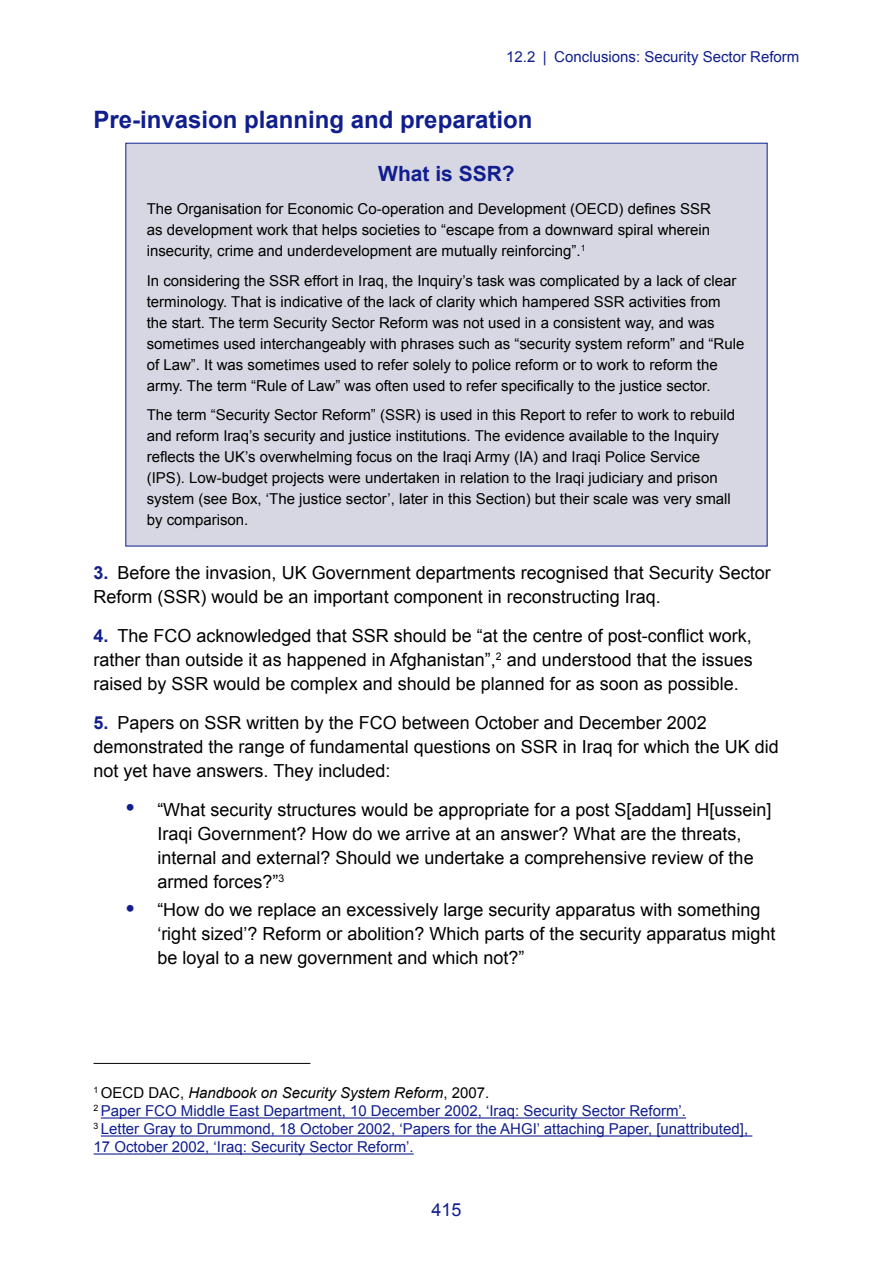
<style>
.page{position:relative;width:893px;height:1263px;background:#fff}
.page>*{position:absolute;margin:0;border:0;box-sizing:border-box;transform-origin:0 0}
.Heading_C{font:700 24px "Arial";color:#101e8e}
.Box_Heading{font:700 21px "Arial";color:#101e8e}
.t1{font:18px/24px "Arial";color:#000}
.t2{font:18px "Arial";color:#101e8e}
.Box_Text{font:15px/21px "Arial";color:#000}
.Footnote{font:15px/18px "Arial";color:#101e8e}
.Footnote-2{font:italic 15px "Arial";color:#000}
.s1{font-weight:700;color:#101e8e}
.s2{font-size:27px;color:#101e8e}
.s3{font-style:normal}
</style>
<div class="page">
<div style="left:125px;top:143px;width:642px;height:403px;background:#d7d7e3"></div>
<hr style="left:94px;top:1063px;width:216px;height:1px;background:#000">
<hr style="left:101px;top:1117px;width:585px;height:1px;background:#101e8e">
<hr style="left:101px;top:1135px;width:651px;height:1px;background:#101e8e">
<hr style="left:94px;top:1153px;width:320px;height:1px;background:#101e8e">
<p class="Footnote" style="left:506px;top:48px;width:295px">12.2 | Conclusions: Security Sector Reform</p>
<p class="Heading_C" style="left:94px;top:106px;width:440px">Pre‑invasion planning and preparation</p>
<p class="Box_Heading" style="left:378px;top:161px;width:138px">What is SSR?</p>
<p class="Box_Text" style="left:147px;top:199px;width:566px;text-align:justify">The Organisation for Economic Co‑operation and Development (OECD) defines SSR as development work that helps societies to “escape from a downward spiral wherein insecurity, crime and underdevelopment are mutually reinforcing”.<sup>1</sup></p>
<p class="Box_Text" style="left:147px;top:270px;width:599px">In considering the SSR effort in Iraq, the Inquiry’s task was complicated by a lack of clear terminology. That is indicative of the lack of clarity which hampered SSR activities from the start. The term Security Sector Reform was not used in a consistent way, and was sometimes used interchangeably with phrases such as “security system reform” and “Rule of Law”. It was sometimes used to refer solely to police reform or to work to reform the army. The term “Rule of Law” was often used to refer specifically to the justice sector.</p>
<p class="Box_Text" style="left:147px;top:405px;width:590px">The term “Security Sector Reform” (SSR) is used in this Report to refer to work to rebuild and reform Iraq’s security and justice institutions. The evidence available to the Inquiry reflects the UK’s overwhelming focus on the Iraqi Army (IA) and Iraqi Police Service (IPS). Low‑budget projects were undertaken in relation to the Iraqi judiciary and prison system (see Box, ‘The justice sector’, later in this Section) but their scale was very small by comparison.</p>
<p class="t1" style="left:94px;top:561px;width:679px"><span class="s1">3.</span> Before the invasion, UK Government departments recognised that Security Sector<br>Reform (SSR) would be an important component in reconstructing Iraq.</p>
<p class="t1" style="left:94px;top:624px;width:661px;text-align:justify"><span class="s1">4.</span> The FCO acknowledged that SSR should be “at the centre of post‑conflict work, rather than outside it as happened in Afghanistan”,<sup>2</sup> and understood that the issues raised by SSR would be complex and should be planned for as soon as possible.</p>
<p class="t1" style="left:94px;top:711px;width:687px"><span class="s1">5.</span> Papers on SSR written by the FCO between October and December 2002 demonstrated the range of fundamental questions on SSR in Iraq for which the UK did not yet have answers. They included:</p>
<p class="t1" style="left:157px;top:798px;width:616px;text-indent:-32px"><span class="s2">•</span> “What security structures would be appropriate for a post S[addam] H[ussein] Iraqi Government? How do we arrive at an answer? What are the threats, internal and external? Should we undertake a comprehensive review of the armed forces?”<sup>3</sup></p>
<p class="t1" style="left:157px;top:898px;width:620px;text-indent:-32px"><span class="s2">•</span> “How do we replace an excessively large security apparatus with something ‘right sized’? Reform or abolition? Which parts of the security apparatus might be loyal to a new government and which not?”</p>
<p class="Footnote-2" style="left:94px;top:1085px;width:397px"><sup>1</sup> <span class="s3">OECD DAC,</span> Handbook on Security System Reform<span class="s3">, 2007.</span></p>
<p class="Footnote" style="left:94px;top:1102px;width:594px"><sup>2</sup> Paper FCO Middle East Department, 10 December 2002, ‘Iraq: Security Sector Reform’.</p>
<p class="Footnote" style="left:94px;top:1120px;width:656px"><sup>3</sup> Letter Gray to Drummond, 18 October 2002, ‘Papers for the AHGI’ attaching Paper, [unattributed],<br>17 October 2002, ‘Iraq: Security Sector Reform’.</p>
<p class="t2" style="left:431px;top:1197px;width:32px">415</p>
</div>
